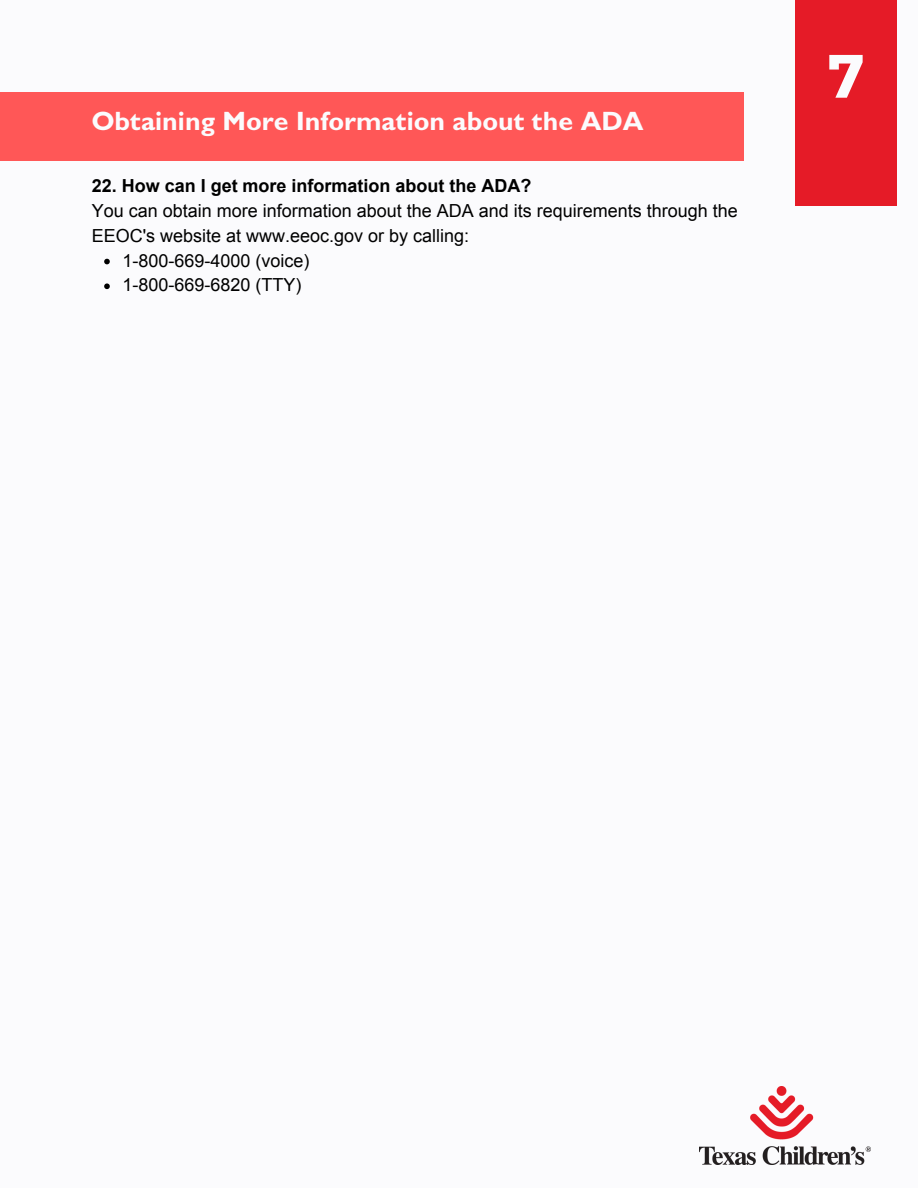
<style>
.page{position:relative;width:918px;height:1188px;background:#fbfbfd}
.page>*{position:absolute;margin:0;border:0;box-sizing:border-box;transform-origin:0 0}
.t1{font:700 61.2px "Montserrat";color:#fbfbfd}
.t2{font:700 26.55px "Gill Sans";color:#fbfbfd}
.t3{font:18px "Arial";color:#000}
.t4{font:700 18px "Arial";color:#000}
</style>
<div class="page">
<div style="left:795px;top:0;width:101px;height:206px;background:#e51b27"></div>
<img style="left:699px;top:1087px;width:171px;height:77px">
<div style="left:0;top:92px;width:744px;height:68px;background:#ff5757"></div>
<svg style="left:104px;top:259px;width:6px;height:5px"></svg>
<svg style="left:104px;top:283px;width:6px;height:6px"></svg>
<p class="t2" style="left:92px;top:108px;width:553px">Obtaining More Information about the ADA</p>
<p class="t4" style="left:92px;top:176px;width:441px">22. How can I get more information about the ADA?</p>
<p class="t3" style="left:92px;top:201px;width:647px">You can obtain more information about the ADA and its requirements through the</p>
<p class="t3" style="left:92px;top:226px;width:379px">EEOC's website at www.eeoc.gov or by calling:</p>
<p class="t3" style="left:122px;top:250px;width:189px">1-800-669-4000 (voice)</p>
<p class="t3" style="left:122px;top:275px;width:180px">1-800-669-6820 (TTY)</p>
<p class="t1" style="left:827px;top:36px;width:38px">7</p>
</div>
